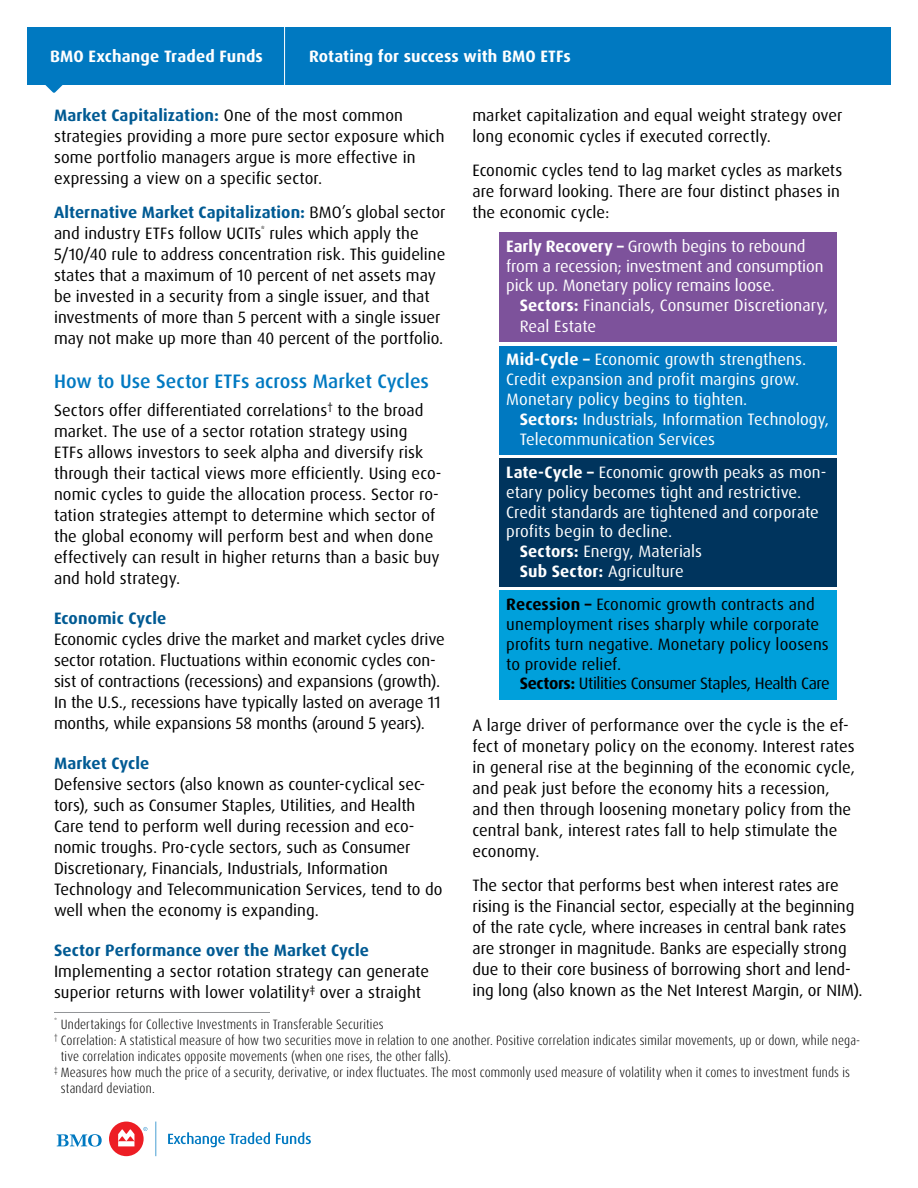
<style>
.page{position:relative;width:918px;height:1188px;background:#fff}
.page>*{position:absolute;margin:0;border:0;box-sizing:border-box;transform-origin:0 0}
.Subhead__H2{font:500 19.5px "Dax Pro";color:#0079c1}
.Bold_blue_start{font:16.5px/21px "Dax Pro";color:#000}
.t1{font:16.5px/19.8px "Dax Pro";letter-spacing:.005em;color:#fff}
.t2{font:700 16.5px "Dax Pro";letter-spacing:.005em;color:#fff}
.Subhead__H3__blue{font:700 16.5px "Dax Pro";letter-spacing:.01em;color:#005a93}
.Bold_blue_start-2{font:16.5px "Dax Pro";letter-spacing:-.025em;color:#000}
.Footnotes{font:300 condensed 13.5px/16.2px "Dax Pro";letter-spacing:.015em;color:#000}
.s1{font-weight:700;color:#005a93}
.s2{font-weight:700}
</style>
<div class="page">
<svg style="left:168px;top:1132px;width:102px;height:15px"></svg>
<svg style="left:276px;top:1132px;width:35px;height:12px"></svg>
<svg style="left:57px;top:1134px;width:45px;height:13px"></svg>
<svg style="left:143px;top:1127px;width:4px;height:4px"></svg>
<div style="left:109px;top:1122px;width:35px;height:34px;background:#ed1d24;border-radius:50%"></div>
<svg style="left:118px;top:1129px;width:16px;height:17px"></svg>
<svg style="left:156px;top:1122px;width:1px;height:34px"></svg>
<div style="left:27px;top:27px;width:864px;height:58px;background:#0079c1"></div>
<svg style="left:45px;top:85px;width:18px;height:8px"></svg>
<hr style="left:284px;top:26px;width:1px;height:63px;background:#fff">
<hr style="left:54px;top:1012px;width:216px;height:1px;background:#939598">
<div style="left:500px;top:232px;width:337px;height:70px;background:#7d529b"></div>
<div style="left:500px;top:291px;width:337px;height:51px;background:#7d529b"></div>
<div style="left:500px;top:346px;width:337px;height:69px;background:#0079c1"></div>
<div style="left:500px;top:405px;width:337px;height:50px;background:#0079c1"></div>
<div style="left:500px;top:458px;width:337px;height:90px;background:#00345d"></div>
<div style="left:500px;top:537px;width:337px;height:50px;background:#00345d"></div>
<div style="left:500px;top:591px;width:337px;height:89px;background:#00a0db"></div>
<div style="left:500px;top:670px;width:337px;height:30px;background:#00a0db"></div>
<p class="t2" style="left:50px;top:46px;width:214px">BMO Exchange Traded Funds</p>
<p class="t2" style="left:309px;top:46px;width:263px">Rotating for success with BMO ETFs</p>
<p class="t2" style="left:365px;top:46px;width:263px">Rotating for success with BMO ETFs</p>
<p class="Bold_blue_start" style="left:54px;top:105px;width:392px"><span class="s1">Market Capitalization:</span> One of the most common strategies providing a more pure sector exposure which some portfolio managers argue is more effective in expressing a view on a specific sector.</p>
<p class="Bold_blue_start" style="left:54px;top:202px;width:393px"><span class="s1">Alternative Market Capitalization:</span> BMO’s global sector and industry ETFs follow UCITs<sup>*</sup> rules which apply the 5/10/40 rule to address concentration risk. This guideline states that a maximum of 10 percent of net assets may be invested in a security from a single issuer, and that investments of more than 5 percent with a single issuer may not make up more than 40 percent of the portfolio.</p>
<h2 class="Subhead__H2" style="left:54px;top:369px;width:377px">How to Use Sector ETFs across Market Cycles</h2>
<p class="Bold_blue_start" style="left:54px;top:400px;width:389px">Sectors offer differentiated correlations<sup>†</sup> to the broad market. The use of a sector rotation strategy using<br>ETFs allows investors to seek alpha and diversify risk through their tactical views more efficiently. Using eco&shy;nomic cycles to guide the allocation process. Sector ro&shy;tation strategies attempt to determine which sector of the global economy will perform best and when done effectively can result in higher returns than a basic buy and hold strategy.</p>
<h3 class="Subhead__H3__blue" style="left:54px;top:608px;width:114px">Economic Cycle</h3>
<p class="Bold_blue_start" style="left:54px;top:629px;width:392px">Economic cycles drive the market and market cycles drive sector rotation. Fluctuations within economic cycles con&shy;sist of contractions (recessions) and expansions (growth).<br>In the U.S., recessions have typically lasted on average 11 months, while expansions 58 months (around 5 years).</p>
<h3 class="Subhead__H3__blue" style="left:54px;top:753px;width:97px">Market Cycle</h3>
<p class="Bold_blue_start" style="left:54px;top:774px;width:390px">Defensive sectors (also known as counter-cyclical sec&shy;tors), such as Consumer Staples, Utilities, and Health Care tend to perform well during recession and eco&shy;nomic troughs. Pro-cycle sectors, such as Consumer Discretionary, Financials, Industrials, Information Technology and Telecommunication Services, tend to do well when the economy is expanding.</p>
<h3 class="Subhead__H3__blue" style="left:54px;top:940px;width:317px">Sector Performance over the Market Cycle</h3>
<p class="Bold_blue_start" style="left:54px;top:961px;width:377px">Implementing a sector rotation strategy can generate superior returns with lower volatility<sup>‡</sup> over a straight</p>
<p class="Footnotes" style="left:54px;top:1016px;width:331px"><sup>*</sup> Undertakings for Collective Investments in Transferable Securities</p>
<p class="Footnotes" style="left:61px;top:1032px;width:801px;text-indent:-7px"><sup>†</sup> Correlation: A statistical measure of how two securities move in relation to one another. Positive correlation indicates similar movements, up or down, while nega&shy;tive correlation indicates opposite movements (when one rises, the other falls).</p>
<p class="Footnotes" style="left:61px;top:1065px;width:791px;text-indent:-7px"><sup>‡</sup> Measures how much the price of a security, derivative, or index fluctuates. The most commonly used measure of volatility when it comes to investment funds is standard deviation.</p>
<p class="Bold_blue_start" style="left:472px;top:105px;width:372px">market capitalization and equal weight strategy over long economic cycles if executed correctly.</p>
<p class="Bold_blue_start" style="left:472px;top:160px;width:371px">Economic cycles tend to lag market cycles as markets are forward looking. There are four distinct phases in the economic cycle:</p>
<p class="t1" style="left:506px;top:236px;width:319px"><span class="s2">Early Recovery –</span> Growth begins to rebound from a recession; investment and consumption pick up. Monetary policy remains loose.</p>
<p class="t1" style="left:520px;top:295px;width:310px;line-height:21px"><span class="s2">Sectors:</span> Financials, Consumer Discretionary,<br>Real Estate</p>
<p class="t1" style="left:506px;top:350px;width:301px"><span class="s2">Mid-Cycle –</span> Economic growth strengthens.<br>Credit expansion and profit margins grow.<br>Monetary policy begins to tighten.</p>
<p class="t1" style="left:520px;top:409px;width:311px"><span class="s2">Sectors:</span> Industrials, Information Technology,<br>Telecommunication Services</p>
<p class="t1" style="left:506px;top:462px;width:322px"><span class="s2">Late-Cycle –</span> Economic growth peaks as mon&shy;etary policy becomes tight and restrictive.<br>Credit standards are tightened and corporate profits begin to decline.</p>
<p class="t1" style="left:520px;top:542px;width:184px"><span class="s2">Sectors:</span> Energy, Materials<br><span class="s2">Sub Sector:</span> Agriculture</p>
<p class="Bold_blue_start" style="left:506px;top:595px;width:324px;line-height:19.8px"><span class="s2">Recession –</span> Economic growth contracts and unemployment rises sharply while corporate profits turn negative. Monetary policy loosens to provide relief.</p>
<p class="Bold_blue_start-2" style="left:520px;top:673px;width:312px"><span class="s2">Sectors:</span> Utilities Consumer Staples, Health Care</p>
<p class="Bold_blue_start" style="left:472px;top:715px;width:384px">A large driver of performance over the cycle is the ef&shy;fect of monetary policy on the economy. Interest rates in general rise at the beginning of the economic cycle, and peak just before the economy hits a recession, and then through loosening monetary policy from the central bank, interest rates fall to help stimulate the economy.</p>
<p class="Bold_blue_start" style="left:472px;top:875px;width:392px">The sector that performs best when interest rates are rising is the Financial sector, especially at the beginning of the rate cycle, where increases in central bank rates are stronger in magnitude. Banks are especially strong due to their core business of borrowing short and lend&shy;ing long (also known as the Net Interest Margin, or NIM).</p>
</div>
